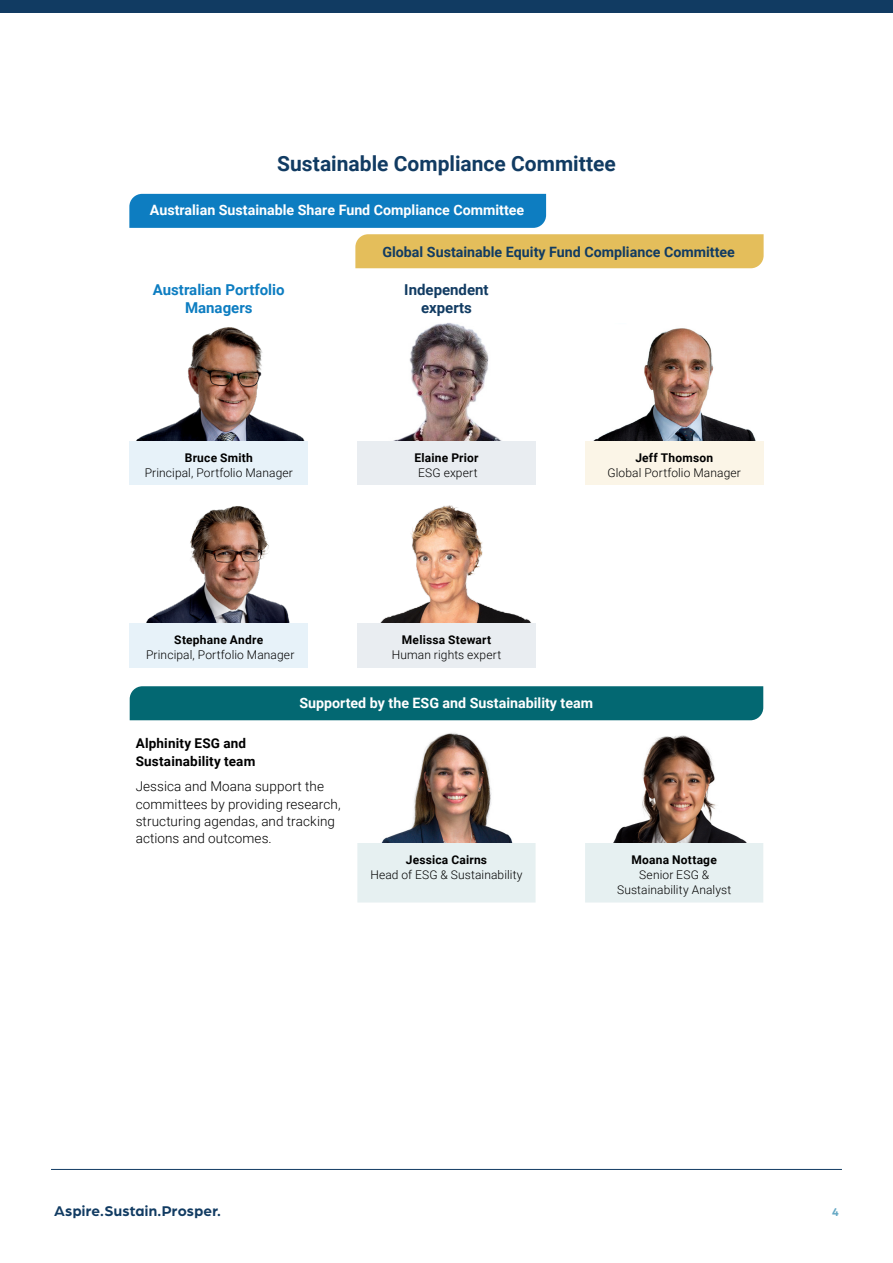
<style>
.page{position:relative;width:893px;height:1263px;background:#fff}
.page>*{position:absolute;margin:0;border:0;box-sizing:border-box;transform-origin:0 0}
.t1{font:700 21px "Roboto";color:#113b62}
.t2{font:700 15px/18px "Roboto";color:#0d7dc1;text-align:center}
.t3{font:700 15px "Arboria";letter-spacing:.015em;color:#113b62}
.t4{font:700 15px/18px "Roboto";color:#113b62;text-align:center}
.t5{font:700 14.25px "Roboto";color:#fff}
.t6{font:700 14.25px "Roboto";color:#113b62}
.t7{font:300 13.5px/17.2px "Roboto";letter-spacing:.005em;color:#000}
.t8{font:700 13.5px/17.2px "Roboto";letter-spacing:.015em;color:#000}
.t9{font:300 12px/15px "Roboto";letter-spacing:.01em;color:#000;text-align:center}
.t10{font:700 12px "Roboto";letter-spacing:.015em;color:#000}
.t11{font:700 12px "Arboria";color:#65a8c4}
</style>
<div class="page">
<div style="left:0;top:0;width:893px;height:13px;background:#113b62"></div>
<hr style="left:51px;top:1169px;width:791px;height:1px;background:#113b62">
<div style="left:130px;top:440px;width:178px;height:45px;background:#e7f2f9"></div>
<div style="left:357px;top:440px;width:179px;height:45px;background:#e9edf1"></div>
<div style="left:585px;top:440px;width:178px;height:45px;background:#fbf5e7"></div>
<div style="left:129px;top:194px;width:417px;height:34px;background:#0d7dc1"></div>
<div style="left:355px;top:234px;width:409px;height:34px;background:#e4be5b"></div>
<img style="left:136px;top:327px;width:168px;height:113px">
<img style="left:396px;top:323px;width:104px;height:117px">
<img style="left:594px;top:328px;width:162px;height:112px">
<div style="left:130px;top:623px;width:178px;height:44px;background:#e7f2f9"></div>
<div style="left:357px;top:623px;width:179px;height:44px;background:#e9edf1"></div>
<img style="left:146px;top:506px;width:144px;height:117px">
<img style="left:380px;top:505px;width:152px;height:118px">
<svg style="left:357px;top:843px;width:406px;height:59px;background:#e9f1f2"></svg>
<div style="left:130px;top:686px;width:633px;height:34px;background:#036872"></div>
<img style="left:381px;top:733px;width:132px;height:110px">
<img style="left:613px;top:735px;width:134px;height:108px">
<h1 class="t1" style="left:277px;top:149px;width:340px">Sustainable Compliance Committee</h1>
<p class="t5" style="left:150px;top:200px;width:376px">Australian Sustainable Share Fund Compliance Committee</p>
<p class="t6" style="left:382px;top:242px;width:354px">Global Sustainable Equity Fund Compliance Committee</p>
<p class="t2" style="left:153px;top:280px;width:133px">Australian Portfolio<br>Managers</p>
<p class="t4" style="left:404px;top:280px;width:86px">Independent experts</p>
<p class="t10" style="left:185px;top:449px;width:69px">Bruce Smith</p>
<p class="t9" style="left:145px;top:464px;width:150px">Principal, Portfolio Manager</p>
<p class="t10" style="left:415px;top:449px;width:65px">Elaine Prior</p>
<p class="t9" style="left:418px;top:464px;width:61px">ESG expert</p>
<p class="t10" style="left:635px;top:449px;width:79px">Jeff Thomson</p>
<p class="t9" style="left:607px;top:464px;width:135px">Global Portfolio Manager</p>
<p class="t10" style="left:174px;top:631px;width:91px">Stephane Andre</p>
<p class="t9" style="left:146px;top:647px;width:150px">Principal, Portfolio Manager</p>
<p class="t10" style="left:402px;top:631px;width:91px">Melissa Stewart</p>
<p class="t9" style="left:392px;top:647px;width:111px">Human rights expert</p>
<p class="t5" style="left:299px;top:693px;width:295px">Supported by the ESG and Sustainability team</p>
<p class="t8" style="left:136px;top:734px;width:121px">Alphinity ESG and<br>Sustainability team</p>
<p class="t7" style="left:136px;top:777px;width:206px">Jessica and Moana support the committees by providing research, structuring agendas, and tracking actions and outcomes.</p>
<p class="t10" style="left:406px;top:851px;width:83px">Jessica Cairns</p>
<p class="t9" style="left:370px;top:867px;width:154px">Head of ESG &amp; Sustainability</p>
<p class="t10" style="left:631px;top:851px;width:87px">Moana Nottage</p>
<p class="t9" style="left:617px;top:867px;width:116px">Senior ESG &amp;<br>Sustainability Analyst</p>
<p class="t3" style="left:54px;top:1200px;width:168px">Aspire.Sustain.Prosper.</p>
<p class="t11" style="left:832px;top:1204px;width:9px">4</p>
</div>
